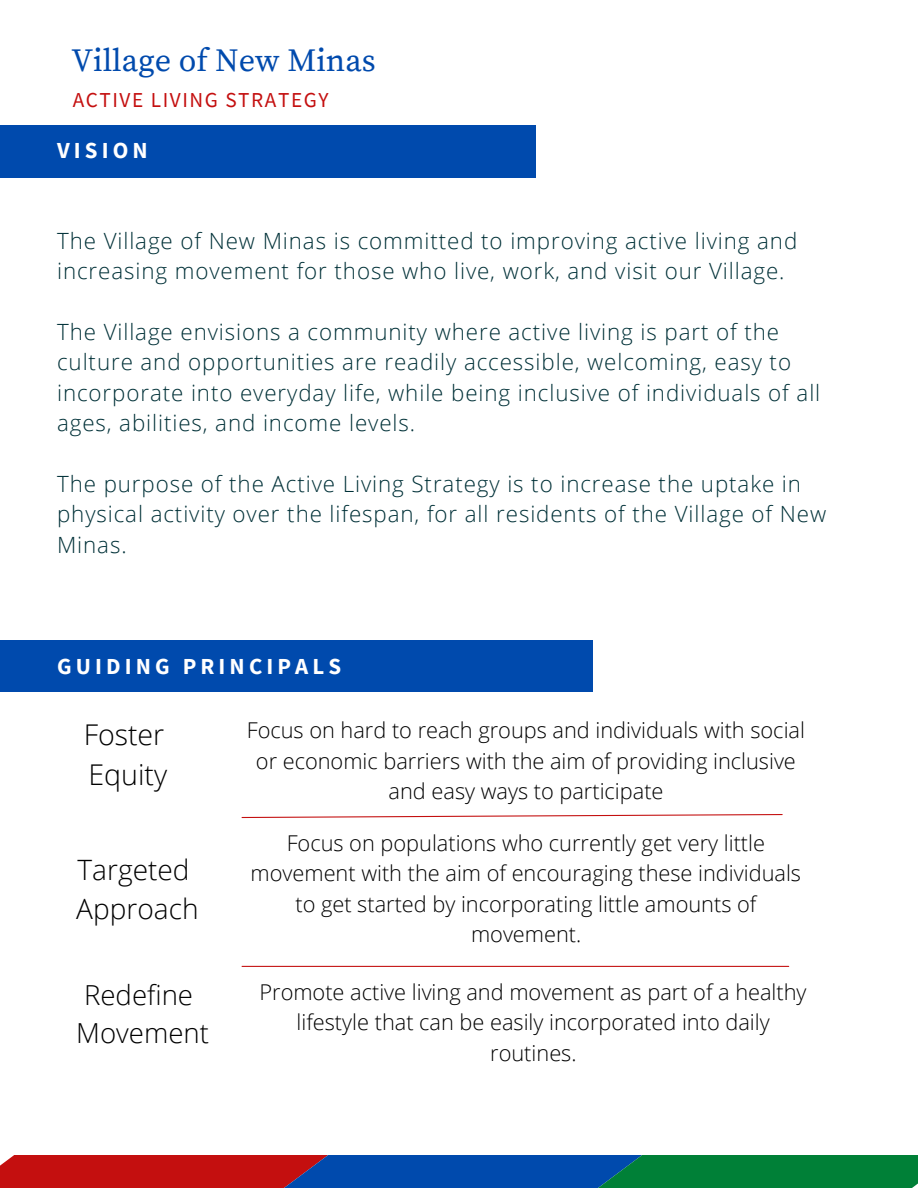
<style>
.page{position:relative;width:918px;height:1188px;background:#fff}
.page>*{position:absolute;margin:0;border:0;box-sizing:border-box;transform-origin:0 0}
.t1{font:32.1px "Source Serif Pro";color:#004aad}
.t2{font:300 28.65px/40px "Open Sans";color:#000}
.t3{font:300 28.05px/39.2px "Open Sans";color:#000}
.t4{font:300 27.6px/38.1px "Open Sans";color:#000}
.t5{font:700 22.95px "Source Sans Pro";letter-spacing:.18em;color:#fff}
.t6{font:300 22.35px/30.3px "Open Sans";letter-spacing:.04em;color:#003138}
.t7{font:300 21.75px/30.5px "Open Sans";color:#000;text-align:center}
.t8{font:21.3px "Source Sans Pro";letter-spacing:.075em;color:#c40f0f}
</style>
<div class="page">
<div style="left:0;top:125px;width:536px;height:52px;background:#004aad"></div>
<div style="left:0;top:641px;width:593px;height:51px;background:#004aad"></div>
<svg style="left:0;top:1156px;width:918px;height:32px;background:#414852"></svg>
<svg style="left:241px;top:814px;width:542px;height:5px"></svg>
<hr style="left:242px;top:966px;width:547px;height:1px;background:#c40f0f">
<h1 class="t1" style="left:72px;top:41px;width:306px">Village of New Minas</h1>
<p class="t8" style="left:73px;top:86px;width:257px">ACTIVE LIVING STRATEGY</p>
<p class="t5" style="left:57px;top:135px;width:92px">VISION</p>
<p class="t6" style="left:57px;top:225px;width:742px">The Village of New Minas is committed to improving active living and increasing movement for those who live, work, and visit our Village.</p>
<p class="t6" style="left:57px;top:316px;width:765px">The Village envisions a community where active living is part of the culture and opportunities are readily accessible, welcoming, easy to incorporate into everyday life, while being inclusive of individuals of all ages, abilities, and income levels.</p>
<p class="t6" style="left:57px;top:468px;width:771px">The purpose of the Active Living Strategy is to increase the uptake in physical activity over the lifespan, for all residents of the Village of New<br>Minas.</p>
<p class="t5" style="left:57px;top:651px;width:286px">GUIDING PRINCIPALS</p>
<p class="t2" style="left:84px;top:714px;width:85px">Foster<br>Equity</p>
<p class="t7" style="left:247px;top:715px;width:560px">Focus on hard to reach groups and individuals with social or economic barriers with the aim of providing inclusive and easy ways to participate</p>
<p class="t3" style="left:76px;top:850px;width:124px">Targeted<br>Approach</p>
<p class="t7" style="left:251px;top:827px;width:552px">Focus on populations who currently get very little movement with the aim of encouraging these individuals to get started by incorporating little amounts of movement.</p>
<p class="t4" style="left:76px;top:975px;width:134px">Redefine<br>Movement</p>
<p class="t7" style="left:259px;top:976px;width:549px">Promote active living and movement as part of a healthy lifestyle that can be easily incorporated into daily routines.</p>
</div>
